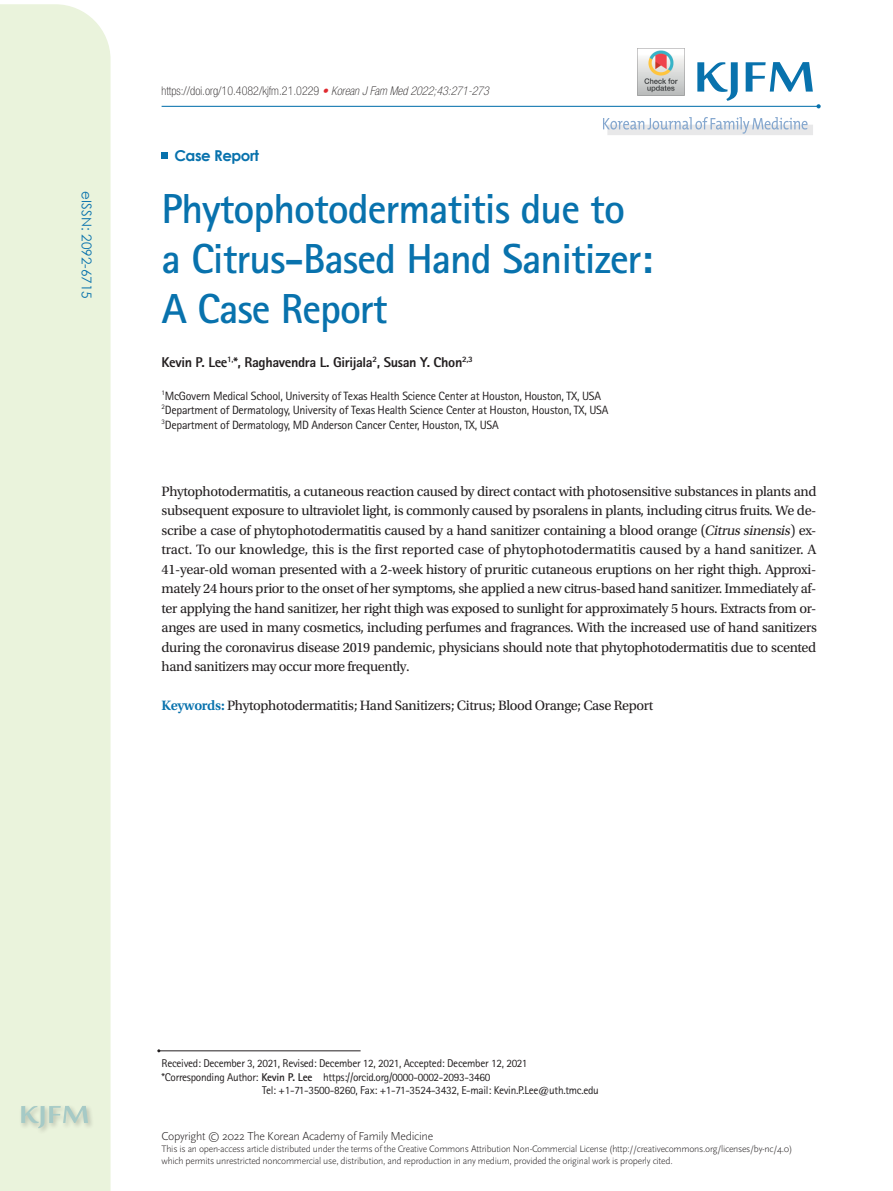
<style>
.page{position:relative;width:893px;height:1191px;background:#fff}
.page>*{position:absolute;margin:0;border:0;box-sizing:border-box;transform-origin:0 0}
.t1{font:700 42px/50.4px "Rotis Sans Serif Std";letter-spacing:-.025em;color:#0872ad}
.t2{font:700 15px "Century Gothic";letter-spacing:-.03em;color:#0872ad}
.t3{font:14.25px/19.5px "Utopia Std";letter-spacing:-.025em;color:#231f20;text-align:justify}
.t4{font:800 14.25px "Rotis Sans Serif Std";letter-spacing:-.025em;color:#231f20}
.t5{font:13.5px "Century Gothic";color:#0872ad}
.t6{font:12px/14.4px "Rotis Sans Serif Std";letter-spacing:-.025em;color:#231f20}
.t7{font:100 condensed 12px "Helvetica Neue LT Std";color:#231f20}
.t8{font:300 12px "Scala Sans";letter-spacing:-.025em;color:#231f20}
.t9{font:11.25px "Rotis Sans Serif Std";letter-spacing:-.025em;color:#231f20}
.t10{font:300 9.75px/11.7px "Scala Sans";letter-spacing:-.025em;color:#231f20}
.s1{font-style:italic;color:#e02a30}
.s2{font-style:italic}
.s3{font-weight:600;color:#0872ad}
.s4{font-weight:700}
</style>
<div class="page">
<div style="left:0;top:4px;width:111px;height:1187px;background:#eaf3dc"></div>
<hr style="left:162px;top:106px;width:657px;height:1px;background:#0872ad">
<svg style="left:697px;top:62px;width:124px;height:46px"></svg>
<div style="left:607px;top:125px;width:206px;height:10px;background:#e8e8e9"></div>
<svg style="left:603px;top:117px;width:204px;height:17px"></svg>
<div style="left:19px;top:1103px;width:76px;height:31px;background:#231f20;opacity:.75"></div>
<svg style="left:21px;top:1106px;width:67px;height:22px"></svg>
<hr style="left:159px;top:1050px;width:202px;height:1px;background:#231f20">
<div style="left:162px;top:152px;width:6px;height:7px;background:#0872ad"></div>
<img style="left:638px;top:50px;width:46px;height:46px">
<p class="t5" style="left:96px;top:191px;width:109px;rotate:90deg">eISSN: 2092-6715</p>
<p class="t7" style="left:162px;top:84px;width:329px">https://doi.org/10.4082/kjfm.21.0229 <span class="s1">•</span> <span class="s2">Korean J Fam Med 2022;43:271-273</span></p>
<p class="t2" style="left:174px;top:144px;width:86px">Case Report</p>
<h1 class="t1" style="left:162px;top:182px;width:493px">Phytophotodermatitis due to a Citrus-Based Hand Sanitizer:<br>A Case Report</h1>
<p class="t4" style="left:162px;top:353px;width:313px">Kevin P. Lee<sup>1,</sup>*, Raghavendra L. Girijala<sup>2</sup>, Susan Y. Chon<sup>2,3</sup></p>
<p class="t6" style="left:162px;top:388px;width:448px"><sup>1</sup>McGovern Medical School, University of Texas Health Science Center at Houston, Houston, TX, USA<br><sup>2</sup>Department of Dermatology, University of Texas Health Science Center at Houston, Houston, TX, USA<br><sup>3</sup>Department of Dermatology, MD Anderson Cancer Center, Houston, TX, USA</p>
<p class="t3" style="left:162px;top:481px;width:657px">Phytophotodermatitis, a cutaneous reaction caused by direct contact with photosensitive substances in plants and subsequent exposure to ultraviolet light, is commonly caused by psoralens in plants, including citrus fruits. We de&shy;scribe a case of phytophotodermatitis caused by a hand sanitizer containing a blood orange (<span class="s2">Citrussinensis</span>) ex&shy;tract. To our knowledge, this is the first reported case of phytophotodermatitis caused by a hand sanitizer. A 41-year-old woman presented with a 2-week history of pruritic cutaneous eruptions on her right thigh. Approxi&shy;mately 24 hours prior to the onset of her symptoms, she applied a new citrus-based hand sanitizer. Immediately af&shy;ter applying the hand sanitizer, her right thigh was exposed to sunlight for approximately 5 hours. Extracts from or&shy;anges are used in many cosmetics, including perfumes and fragrances. With the increased use of hand sanitizers during the coronavirus disease 2019 pandemic, physicians should note that phytophotodermatitis due to scented hand sanitizers may occur more frequently.</p>
<p class="t3" style="left:162px;top:696px;width:493px"><span class="s3">Keywords:</span> Phytophotodermatitis; Hand Sanitizers; Citrus; Blood Orange; Case Report</p>
<p class="t9" style="left:162px;top:1057px;width:367px">Received: December 3, 2021, Revised: December 12, 2021, Accepted: December 12, 2021</p>
<p class="t9" style="left:162px;top:1070px;width:330px">*Corresponding Author: <span class="s4">Kevin P. Lee</span> https://orcid.org/0000-0002-2093-3460</p>
<p class="t9" style="left:262px;top:1084px;width:338px">Tel: +1-71-3500-8260, Fax: +1-71-3524-3432, E-mail: Kevin.P.Lee@uth.tmc.edu</p>
<p class="t8" style="left:162px;top:1129px;width:273px">Copyright © 2022 The Korean Academy of Family Medicine</p>
<p class="t10" style="left:162px;top:1143px;width:632px">This is an open-access article distributed under the terms of the Creative Commons Attribution Non-Commercial License (http://creativecommons.org/licenses/by-nc/4.0) which permits unrestricted noncommercial use, distribution, and reproduction in any medium, provided the original work is properly cited.</p>
</div>
